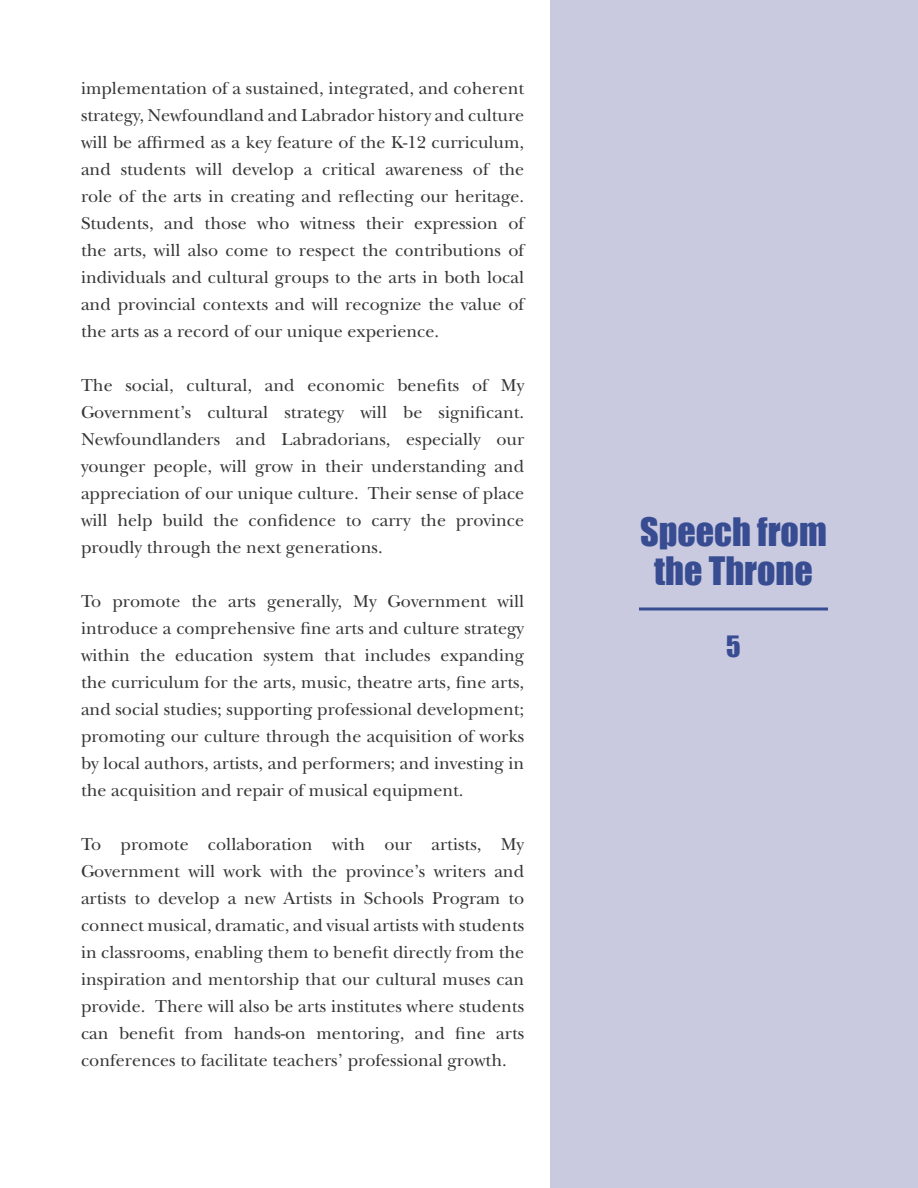
<style>
.page{position:relative;width:918px;height:1188px;background:#fff}
.page>*{position:absolute;margin:0;border:0;box-sizing:border-box;transform-origin:0 0}
.t1{font:36px/39px "Impact";color:#384c92;text-align:center}
.t2{font:27px "Impact";color:#384c92}
.t3{font:18px/27px "New Baskerville";color:#373535;text-align:justify}
</style>
<div class="page">
<div style="left:550px;top:0;width:368px;height:1188px;background:#c9c9e0"></div>
<hr style="left:639px;top:608px;width:189px;height:2px;background:#384c92">
<p class="t3" style="left:81px;top:75px;width:445px">implementation of a sustained, integrated, and coherent strategy, Newfoundland and Labrador history and culture will be affirmed as a key feature of the K-12 curriculum, and students will develop a critical awareness of the role of the arts in creating and reflecting our heritage.<br>Students, and those who witness their expression of the arts, will also come to respect the contributions of individuals and cultural groups to the arts in both local and provincial contexts and will recognize the value of the arts as a record of our unique experience.</p>
<p class="t3" style="left:81px;top:372px;width:445px">The social, cultural, and economic benefits of My Government’s cultural strategy will be significant.<br>Newfoundlanders and Labradorians, especially our younger people, will grow in their understanding and appreciation of our unique culture. Their sense of place will help build the confidence to carry the province proudly through the next generations.</p>
<p class="t3" style="left:81px;top:588px;width:445px">To promote the arts generally, My Government will introduce a comprehensive fine arts and culture strategy within the education system that includes expanding the curriculum for the arts, music, theatre arts, fine arts, and social studies; supporting professional development; promoting our culture through the acquisition of works by local authors, artists, and performers; and investing in the acquisition and repair of musical equipment.</p>
<p class="t3" style="left:81px;top:831px;width:445px">To promote collaboration with our artists, My Government will work with the province’s writers and artists to develop a new Artists in Schools Program to connect musical, dramatic, and visual artists with students in classrooms, enabling them to benefit directly from the inspiration and mentorship that our cultural muses can provide. There will also be arts institutes where students can benefit from hands-on mentoring, and fine arts conferences to facilitate teachers’ professional growth.</p>
<h1 class="t1" style="left:640px;top:512px;width:188px">Speech from the Throne</h1>
<h2 class="t2" style="left:726px;top:625px;width:16px">5</h2>
</div>
